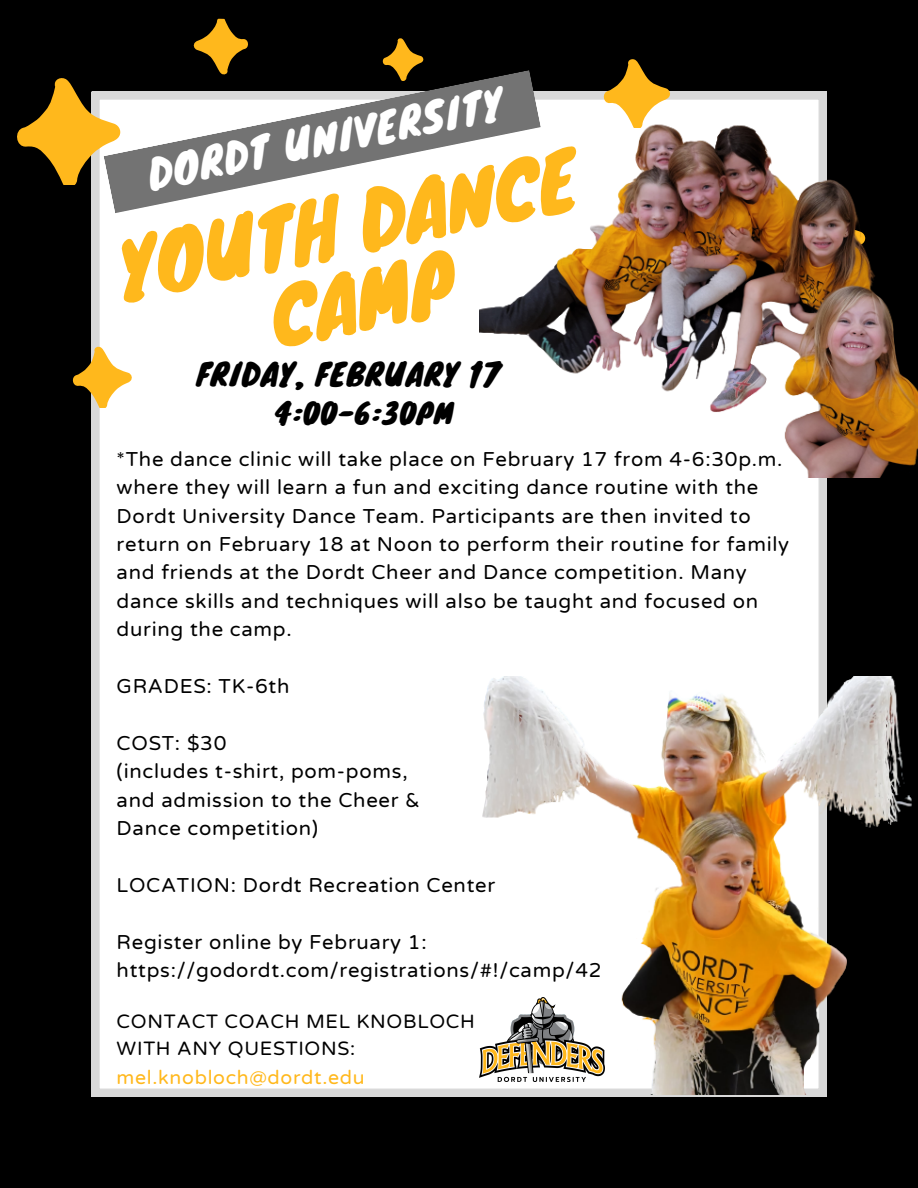
<style>
.page{position:relative;width:918px;height:1188px;background:#000}
.page>*{position:absolute;margin:0;border:0;box-sizing:border-box;transform-origin:0 0}
.t1{font:76.5px/77.1px "Knewave";color:#ffb81c;text-align:center}
.t2{font:40.2px "Knewave";color:#fff}
.t3{font:30.45px "Knewave";letter-spacing:.035em;color:#000}
.t4{font:27.45px "Knewave";letter-spacing:.035em;color:#000}
.t5{font:20.25px/28.3px "Varela Round";letter-spacing:.035em;color:#000}
.t6{font:19.5px/27px "Varela Round";letter-spacing:.035em;color:#000}
.t7{font:19.5px "Varela Round";letter-spacing:.035em;color:#ffb81c}
</style>
<div class="page">
<div style="left:92px;top:185px;width:734px;height:911px;background:#fff"></div>
<svg style="left:17px;top:78px;width:87px;height:107px"></svg>
<svg style="left:72px;top:344px;width:64px;height:63px"></svg>
<svg style="left:627px;top:59px;width:15px;height:11px"></svg>
<svg style="left:104px;top:80px;width:376px;height:133px"></svg>
<svg style="left:382px;top:38px;width:42px;height:42px"></svg>
<svg style="left:193px;top:18px;width:55px;height:57px"></svg>
<img style="left:368px;top:676px;width:544px;height:419px">
<img style="left:480px;top:70px;width:438px;height:407px">
<img style="left:480px;top:997px;width:124px;height:85px">
<h2 class="t2" style="left:142px;top:141px;width:362px;rotate:-11deg">DORDT UNIVERSITY</h2>
<h1 class="t1" style="left:110px;top:232px;width:469px;rotate:-12deg">YOUTH DANCE<br>CAMP</h1>
<h3 class="t3" style="left:197px;top:350px;width:304px">FRIDAY, FEBRUARY 17</h3>
<h3 class="t4" style="left:275px;top:391px;width:179px">4:00-6:30PM</h3>
<p class="t5" style="left:117px;top:445px;width:674px">*The dance clinic will take place on February 17 from 4-6:30p.m. where they will learn a fun and exciting dance routine with the Dordt University Dance Team. Participants are then invited to return on February 18 at Noon to perform their routine for family and friends at the Dordt Cheer and Dance competition. Many dance skills and techniques will also be taught and focused on during the camp.</p>
<p class="t5" style="left:117px;top:672px;width:174px">GRADES: TK-6th</p>
<p class="t5" style="left:117px;top:729px;width:305px">COST: $30<br>(includes t-shirt, pom-poms, and admission to the Cheer &amp;<br>Dance competition)</p>
<p class="t5" style="left:117px;top:871px;width:380px">LOCATION: Dordt Recreation Center</p>
<p class="t5" style="left:117px;top:928px;width:486px">Register online by February 1: https://godordt.com/registrations/#!/camp/42</p>
<p class="t6" style="left:117px;top:1009px;width:360px">CONTACT COACH MEL KNOBLOCH<br>WITH ANY QUESTIONS:</p>
<p class="t7" style="left:117px;top:1066px;width:250px">mel.knobloch@dordt.edu</p>
</div>
